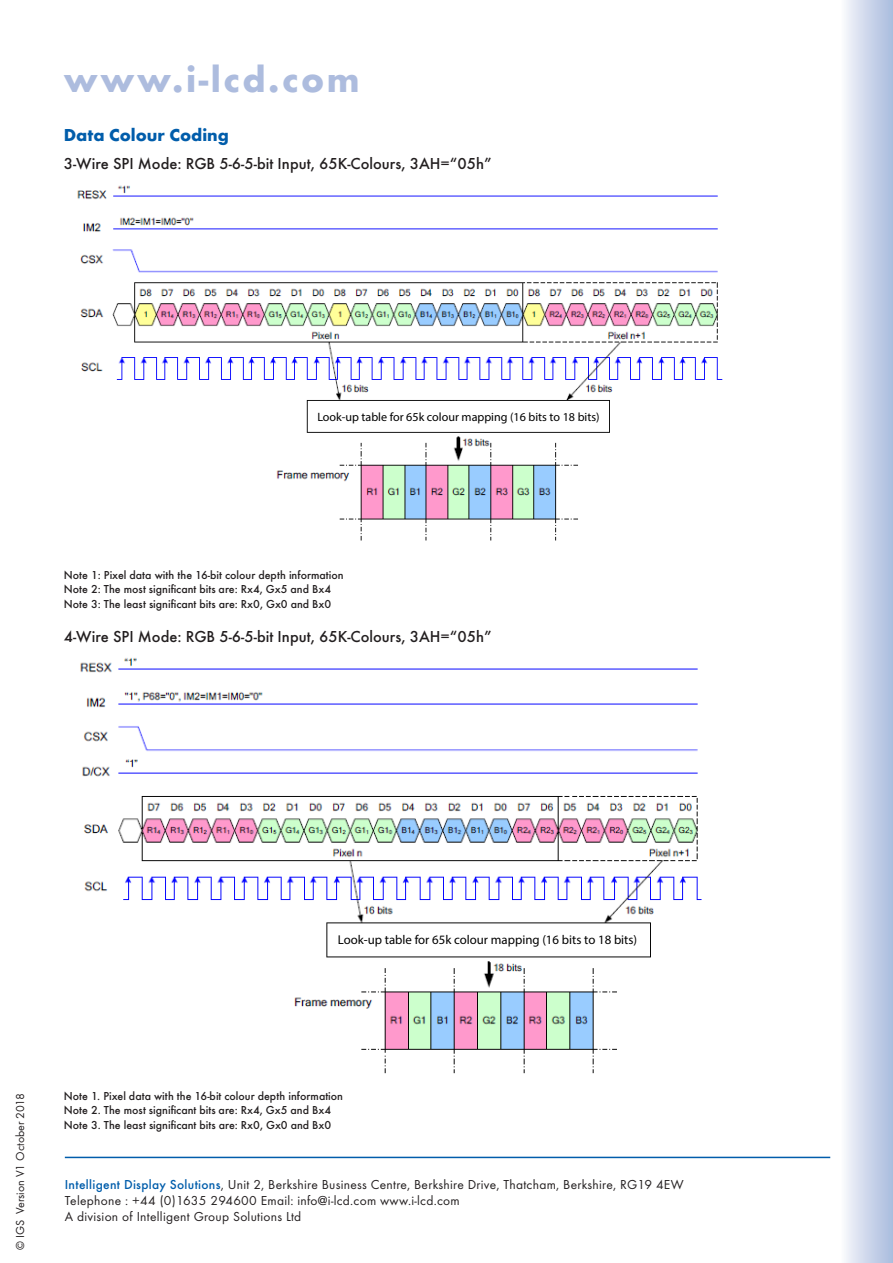
<style>
.page{position:relative;width:893px;height:1263px;background:#fff}
.page>*{position:absolute;margin:0;border:0;box-sizing:border-box;transform-origin:0 0}
.t1{font:700 37.5px "Futura T";letter-spacing:.07em;color:#adbcde}
.Bodytext{font:700 18px "Futura T";color:#015dab}
.Bodytext-2{font:500 16.5px "Futura T";color:#231f20}
.t2{font:13.5px/16.2px "Futura T";letter-spacing:.02em;color:#231f20}
.t3{font:12.75px "Myriad Pro";color:#000}
.t4{font:12.15px "Myriad Pro";color:#000}
.footnotes{font:500 12px/14.4px "Futura T";color:#231f20}
.t5{font:12px "Futura T";color:#231f20}
.s1{font-weight:500;color:#015dab}
</style>
<div class="page">
<hr style="left:65px;top:1157px;width:765px;height:1px;background:#015dab">
<img style="left:77px;top:185px;width:646px;height:356px">
<div style="left:313px;top:407px;width:293px;height:20px;background:#fff"></div>
<img style="left:80px;top:658px;width:622px;height:416px">
<div style="left:333px;top:929px;width:311px;height:20px;background:#fff"></div>
<div style="left:840px;top:0;width:53px;height:1263px;background:linear-gradient(to right,#fbfafd,#a8badd)"></div>
<h1 class="t1" style="left:64px;top:57px;width:298px">www.i-lcd.com</h1>
<p class="Bodytext" style="left:64px;top:124px;width:167px">Data Colour Coding</p>
<p class="Bodytext-2" style="left:64px;top:154px;width:430px">3-Wire SPI Mode: RGB 5-6-5-bit Input, 65K-Colours, 3AH=“05h”</p>
<p class="t4" style="left:317px;top:410px;width:284px">Look-up table for 65k colour mapping (16 bits to 18 bits)</p>
<p class="footnotes" style="left:64px;top:567px;width:281px">Note 1: Pixel data with the 16-bit colour depth information<br>Note 2: The most significant bits are: Rx4, Gx5 and Bx4<br>Note 3: The least significant bits are: Rx0, Gx0 and Bx0</p>
<p class="Bodytext-2" style="left:64px;top:627px;width:430px">4-Wire SPI Mode: RGB 5-6-5-bit Input, 65K-Colours, 3AH=“05h”</p>
<p class="t3" style="left:338px;top:931px;width:301px">Look-up table for 65k colour mapping (16 bits to 18 bits)</p>
<p class="t5" style="left:13px;top:1250px;width:159px;rotate:-90deg">© IGS Version V1 October 2018</p>
<p class="footnotes" style="left:64px;top:1088px;width:281px">Note 1. Pixel data with the 16-bit colour depth information<br>Note 2. The most significant bits are: Rx4, Gx5 and Bx4<br>Note 3. The least significant bits are: Rx0, Gx0 and Bx0</p>
<p class="t2" style="left:65px;top:1176px;width:620px"><span class="s1">Intelligent Display Solutions</span>, Unit 2, Berkshire Business Centre, Berkshire Drive, Thatcham, Berkshire, RG19 4EW<br>Telephone : +44 (0)1635 294600 Email: info@i-lcd.com www.i-lcd.com<br>A division of Intelligent Group Solutions Ltd</p>
</div>
